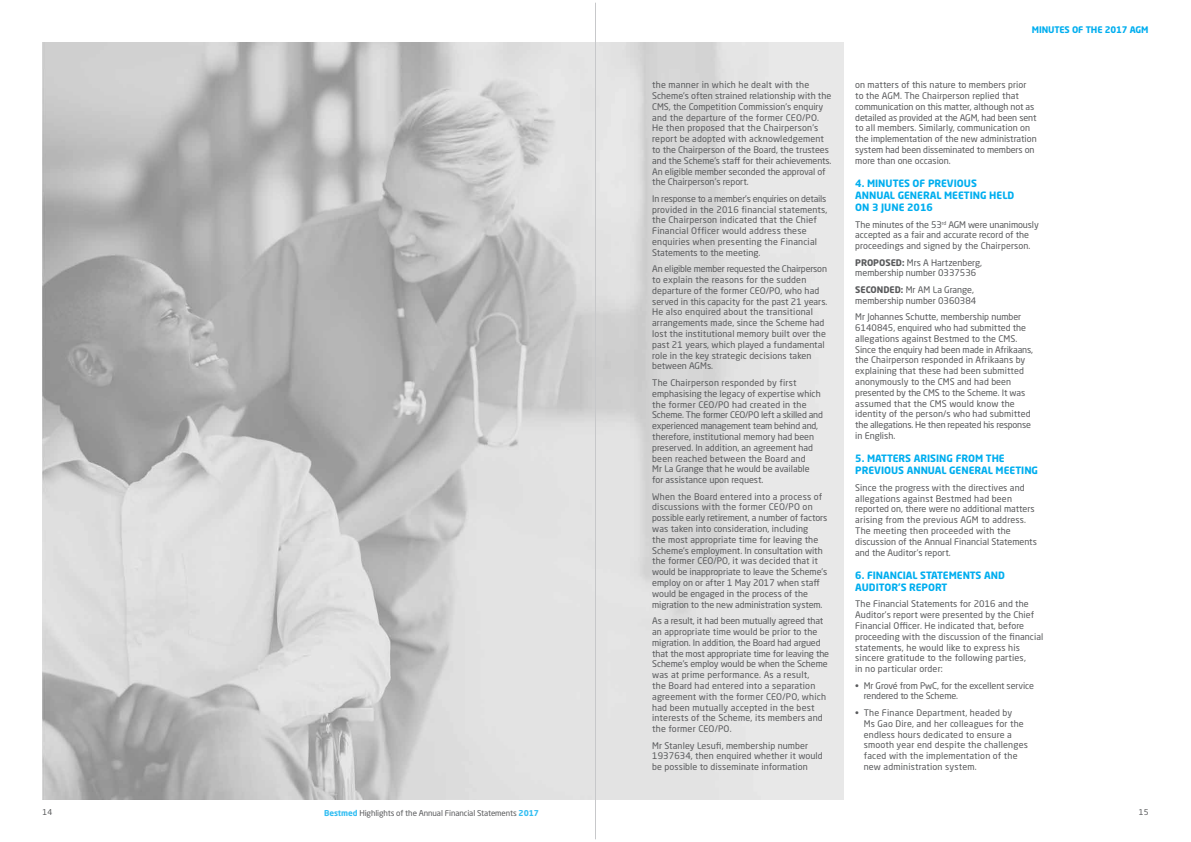
<style>
.page{position:relative;width:1191px;height:842px;background:#fff}
.page>*{position:absolute;margin:0;border:0;box-sizing:border-box;transform-origin:0 0}
.t1{font:700 10px/12px "Neo Sans Std";color:#00aeef}
.t2{font:9px/10.8px "Neo Sans Std";color:#58595b}
.t3{font:9px/10.8px "Neo Sans Std";letter-spacing:.02em;color:#58595b}
.t4{font:700 9px "Neo Sans Std";letter-spacing:-.01em;color:#00aeef}
.t5{font:8px "Neo Sans Std";letter-spacing:-.01em;color:#58595b}
.s1{font-weight:700}
.s2{font-weight:700;color:#33bef2}
</style>
<div class="page">
<img style="left:43px;top:42px;width:801px;height:757px">
<hr style="left:595px;top:3px;width:1px;height:836px;background:#c7c8ca">
<p class="t2" style="left:652px;top:79px;width:181px">the manner in which he dealt with the Scheme’s often strained relationship with the CMS, the Competition Commission’s enquiry and the departure of the former CEO/PO.<br>He then proposed that the Chairperson’s report be adopted with acknowledgement to the Chairperson of the Board, the trustees and the Scheme’s staff for their achievements.<br>An eligible member seconded the approval of the Chairperson’s report.</p>
<p class="t3" style="left:652px;top:193px;width:177px">In response to a member’s enquiries on details provided in the 2016 financial statements, the Chairperson indicated that the Chief Financial Officer would address these enquiries when presenting the Financial Statements to the meeting.</p>
<p class="t2" style="left:652px;top:263px;width:177px">An eligible member requested the Chairperson to explain the reasons for the sudden departure of the former CEO/PO, who had served in this capacity for the past 21 years.<br>He also enquired about the transitional arrangements made, since the Scheme had lost the institutional memory built over the past 21 years, which played a fundamental role in the key strategic decisions taken between AGMs.</p>
<p class="t2" style="left:652px;top:377px;width:172px">The Chairperson responded by first emphasising the legacy of expertise which the former CEO/PO had created in the Scheme. The former CEO/PO left a skilled and experienced management team behind and, therefore, institutional memory had been preserved. In addition, an agreement had been reached between the Board and<br>Mr La Grange that he would be available for assistance upon request.</p>
<p class="t2" style="left:652px;top:491px;width:177px">When the Board entered into a process of discussions with the former CEO/PO on possible early retirement, a number of factors was taken into consideration, including<br>the most appropriate time for leaving the Scheme’s employment. In consultation with the former CEO/PO, it was decided that it would be inappropriate to leave the Scheme’s employ on or after 1 May 2017 when staff would be engaged in the process of the migration to the new administration system.</p>
<p class="t2" style="left:652px;top:615px;width:178px">As a result, it had been mutually agreed that an appropriate time would be prior to the migration. In addition, the Board had argued that the most appropriate time for leaving the Scheme’s employ would be when the Scheme was at prime performance. As a result,<br>the Board had entered into a separation agreement with the former CEO/PO, which had been mutually accepted in the best interests of the Scheme, its members and the former CEO/PO.</p>
<p class="t2" style="left:652px;top:740px;width:172px">Mr Stanley Lesufi, membership number<br>1937634, then enquired whether it would be possible to disseminate information</p>
<p class="t4" style="left:1031px;top:24px;width:118px">MINUTES OF THE 2017 AGM</p>
<p class="t2" style="left:855px;top:79px;width:183px">on matters of this nature to members prior to the AGM. The Chairperson replied that communication on this matter, although not as detailed as provided at the AGM, had been sent to all members. Similarly, communication on the implementation of the new administration system had been disseminated to members on more than one occasion.</p>
<p class="t1" style="left:855px;top:177px;width:161px">4. MINUTES OF PREVIOUS<br>ANNUAL GENERAL MEETING HELD<br>ON 3 JUNE 2016</p>
<p class="t2" style="left:855px;top:219px;width:185px">The minutes of the 53<sup>rd</sup> AGM were unanimously accepted as a fair and accurate record of the proceedings and signed by the Chairperson.</p>
<p class="t2" style="left:855px;top:257px;width:128px"><span class="s1">PROPOSED:</span> Mrs A Hartzenberg, membership number 0337536</p>
<p class="t2" style="left:855px;top:284px;width:123px"><span class="s1">SECONDED:</span> Mr AM La Grange, membership number 0360384</p>
<p class="t2" style="left:855px;top:311px;width:179px">Mr Johannes Schutte, membership number 6140845, enquired who had submitted the allegations against Bestmed to the CMS.<br>Since the enquiry had been made in Afrikaans, the Chairperson responded in Afrikaans by explaining that these had been submitted anonymously to the CMS and had been presented by the CMS to the Scheme. It was assumed that the CMS would know the identity of the person/s who had submitted the allegations. He then repeated his response in English.</p>
<p class="t1" style="left:855px;top:452px;width:184px">5. MATTERS ARISING FROM THE<br>PREVIOUS ANNUAL GENERAL MEETING</p>
<p class="t2" style="left:855px;top:482px;width:183px">Since the progress with the directives and allegations against Bestmed had been reported on, there were no additional matters arising from the previous AGM to address.<br>The meeting then proceeded with the discussion of the Annual Financial Statements and the Auditor’s report.</p>
<p class="t1" style="left:855px;top:569px;width:151px">6. FINANCIAL STATEMENTS AND<br>AUDITOR’S REPORT</p>
<p class="t2" style="left:855px;top:598px;width:190px">The Financial Statements for 2016 and the Auditor’s report were presented by the Chief Financial Officer. He indicated that, before proceeding with the discussion of the financial statements, he would like to express his sincere gratitude to the following parties,<br>in no particular order:</p>
<p class="t2" style="left:863px;top:680px;width:172px;text-indent:-9px">• Mr Grové from PwC, for the excellent service rendered to the Scheme.</p>
<p class="t3" style="left:863px;top:707px;width:166px;text-indent:-9px">• The Finance Department, headed by<br>Ms Gao Dire, and her colleagues for the endless hours dedicated to ensure a smooth year end despite the challenges faced with the implementation of the new administration system.</p>
<p class="t5" style="left:43px;top:807px;width:11px">14</p>
<p class="t5" style="left:324px;top:808px;width:216px"><span class="s2">Bestmed</span> Highlights of the Annual Financial Statements <span class="s2">2017</span></p>
<p class="t5" style="left:1139px;top:807px;width:11px">15</p>
</div>
